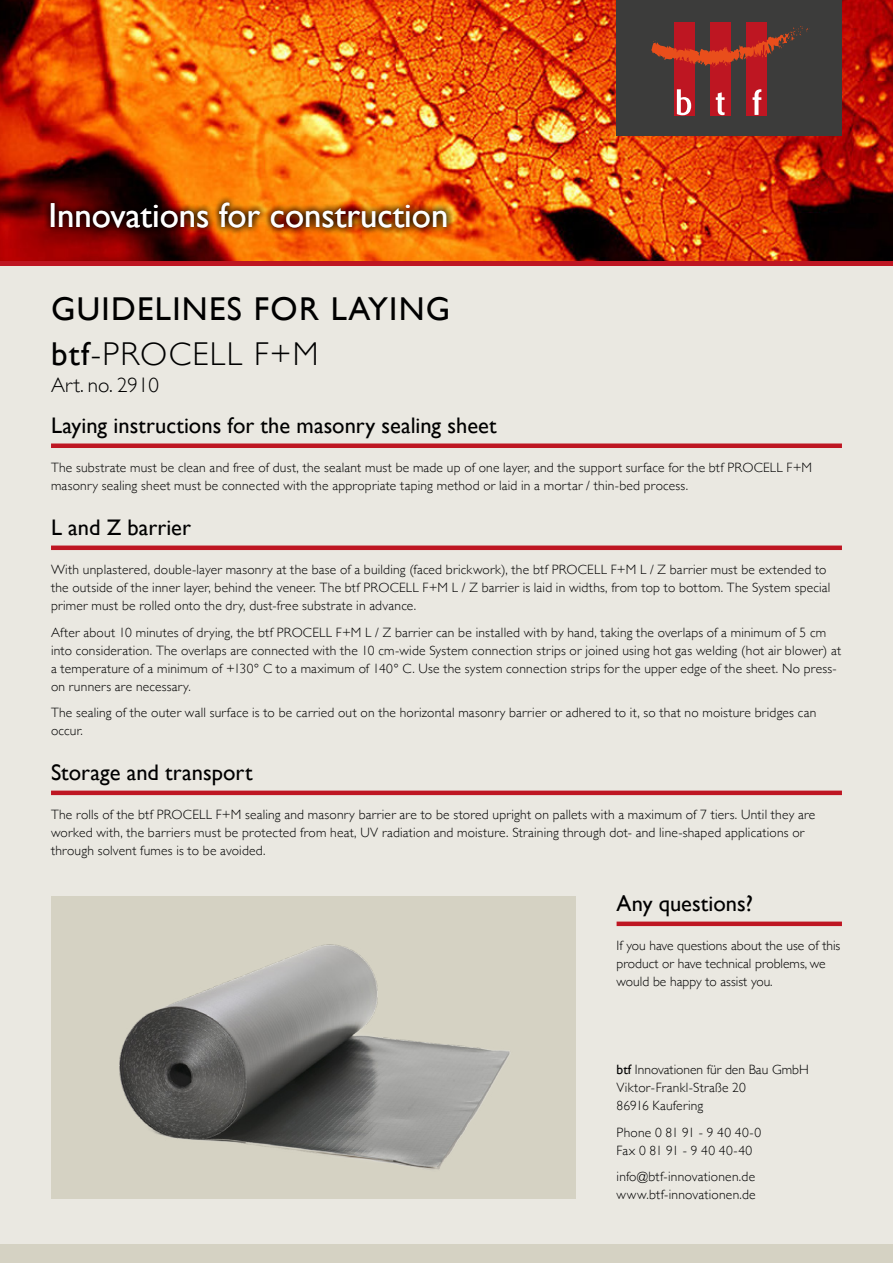
<style>
.page{position:relative;width:893px;height:1263px;background:#eae8e1}
.page>*{position:absolute;margin:0;border:0;box-sizing:border-box;transform-origin:0 0}
.t1{font:34.65px "Gill Sans";color:#fff}
.t2{font:33px "Gill Sans";letter-spacing:.04em;color:#000}
.t3{font:300 33px "Gill Sans";letter-spacing:.04em;color:#000}
.Headline{font:22.5px "Gill Sans";color:#000}
.t4{font:300 21px "Gill Sans";color:#000}
.fließ{font:300 13.5px/18px "Gill Sans";letter-spacing:.015em;color:#000}
.s1{font-weight:400}
</style>
<div class="page">
<img style="left:0;top:0;width:893px;height:261px">
<div style="left:0;top:261px;width:893px;height:5px;background:#be1622"></div>
<svg style="left:44px;top:196px;width:410px;height:39px;background:#8a3904"></svg>
<div style="left:617px;top:0;width:225px;height:136px;background:#3c3c3b"></div>
<div style="left:674px;top:22px;width:20px;height:94px;background:#be1622"></div>
<div style="left:710px;top:22px;width:21px;height:94px;background:#be1622"></div>
<div style="left:746px;top:22px;width:21px;height:94px;background:#be1622"></div>
<svg style="left:651px;top:26px;width:159px;height:41px"></svg>
<svg style="left:677px;top:89px;width:14px;height:26px"></svg>
<svg style="left:716px;top:92px;width:9px;height:23px"></svg>
<svg style="left:753px;top:89px;width:8px;height:26px"></svg>
<div style="left:0;top:1244px;width:893px;height:19px;background:#d5d2c3"></div>
<div style="left:51px;top:443px;width:791px;height:5px;background:#be1622"></div>
<div style="left:51px;top:545px;width:791px;height:5px;background:#be1622"></div>
<hr style="left:51px;top:791px;width:791px;height:4px;background:#be1622">
<div style="left:51px;top:897px;width:524px;height:302px;background:#d5d2c3"></div>
<img style="left:119px;top:944px;width:391px;height:226px">
<div style="left:617px;top:921px;width:225px;height:5px;background:#be1622"></div>
<h1 class="t1" style="left:48px;top:195px;width:401px">Innovations for construction</h1>
<p class="t2" style="left:51px;top:290px;width:401px">GUIDELINES FOR LAYING</p>
<p class="t3" style="left:51px;top:328px;width:269px"><span class="s1">btf</span>-PROCELL F+M</p>
<p class="t4" style="left:51px;top:368px;width:110px">Art. no. 2910</p>
<p class="Headline" style="left:51px;top:412px;width:447px">Laying instructions for the masonry sealing sheet</p>
<p class="fließ" style="left:51px;top:458px;width:763px">The substrate must be clean and free of dust, the sealant must be made up of one layer, and the support surface for the btf PROCELL F+M masonry sealing sheet must be connected with the appropriate taping method or laid in a mortar / thin-bed process.</p>
<p class="Headline" style="left:51px;top:514px;width:142px">L and Z barrier</p>
<p class="fließ" style="left:51px;top:560px;width:781px">With unplastered, double-layer masonry at the base of a building (faced brickwork), the btf PROCELL F+M L / Z barrier must be extended to the outside of the inner layer, behind the veneer. The btf PROCELL F+M L / Z barrier is laid in widths, from top to bottom. The System special primer must be rolled onto the dry, dust-free substrate in advance.</p>
<p class="fließ" style="left:51px;top:623px;width:792px">After about 10 minutes of drying, the btf PROCELL F+M L / Z barrier can be installed with by hand, taking the overlaps of a minimum of 5 cm into consideration. The overlaps are connected with the 10 cm-wide System connection strips or joined using hot gas welding (hot air blower) at a temperature of a minimum of +130° C to a maximum of 140° C. Use the system connection strips for the upper edge of the sheet. No press&shy;on runners are necessary.</p>
<p class="fließ" style="left:51px;top:703px;width:767px">The sealing of the outer wall surface is to be carried out on the horizontal masonry barrier or adhered to it, so that no moisture bridges can occur.</p>
<p class="Headline" style="left:51px;top:759px;width:203px">Storage and transport</p>
<p class="fließ" style="left:51px;top:805px;width:766px">The rolls of the btf PROCELL F+M sealing and masonry barrier are to be stored upright on pallets with a maximum of 7 tiers. Until they are worked with, the barriers must be protected from heat, UV radiation and moisture. Straining through dot- and line-shaped applications or through solvent fumes is to be avoided.</p>
<p class="Headline" style="left:617px;top:890px;width:138px">Any questions?</p>
<p class="fließ" style="left:617px;top:936px;width:225px">If you have questions about the use of this product or have technical problems, we would be happy to assist you.</p>
<p class="fließ" style="left:617px;top:1060px;width:194px"><span class="s1">btf</span> Innovationen für den Bau GmbH<br>Viktor-Frankl-Straße 20<br>86916 Kaufering</p>
<p class="fließ" style="left:617px;top:1123px;width:146px">Phone 0 81 91 - 9 40 40-0<br>Fax 0 81 91 - 9 40 40-40</p>
<p class="fließ" style="left:617px;top:1167px;width:141px">info@btf-innovationen.de www.btf-innovationen.de</p>
</div>
